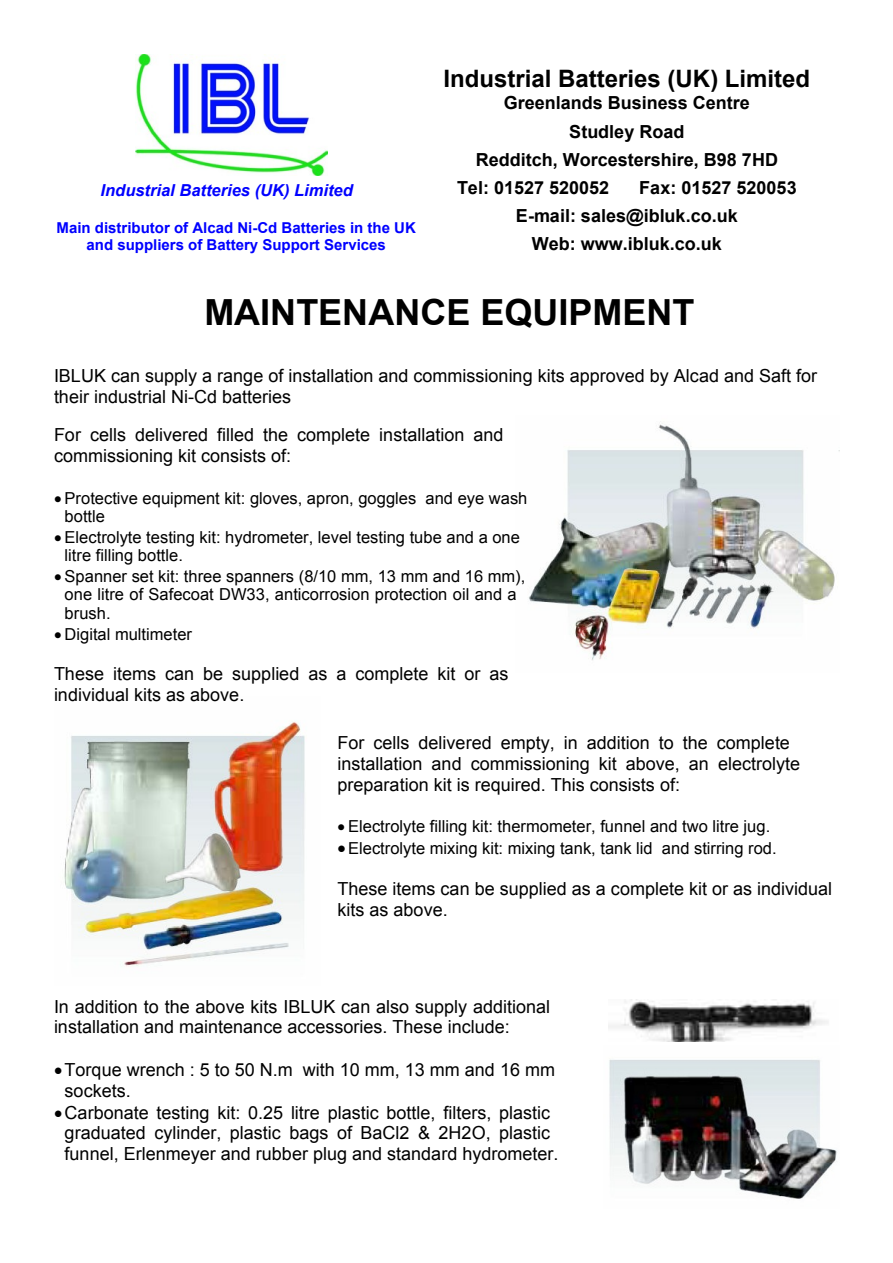
<style>
.page{position:relative;width:893px;height:1263px;background:#fff}
.page>*{position:absolute;margin:0;border:0;box-sizing:border-box;transform-origin:0 0}
.t1{font:700 36px "Arial";color:#000}
.t2{font:700 24px "Arial";color:#000}
.t3{font:18px/20.7px "Arial";color:#000}
.t4{font:700 18px "Arial";color:#000}
.t5{font:16.5px/18.5px "Arial";color:#000}
.t6{font:italic 700 16.5px "Arial";color:#00f}
.t7{font:700 15px/17.2px "Arial";color:#00f;text-align:center}
</style>
<div class="page">
<img style="left:136px;top:54px;width:192px;height:121px">
<img style="left:528px;top:423px;width:311px;height:238px">
<img style="left:64px;top:721px;width:241px;height:246px">
<img style="left:609px;top:1059px;width:228px;height:140px">
<img style="left:608px;top:999px;width:220px;height:42px">
<p class="t6" style="left:101px;top:184px;width:254px">Industrial Batteries (UK) Limited</p>
<p class="t7" style="left:57px;top:221px;width:361px">Main distributor of Alcad Ni-Cd Batteries in the UK and suppliers of Battery Support Services</p>
<h2 class="t2" style="left:443px;top:70px;width:368px">Industrial Batteries (UK) Limited</h2>
<p class="t4" style="left:504px;top:96px;width:248px">Greenlands Business Centre</p>
<p class="t4" style="left:569px;top:124px;width:117px">Studley Road</p>
<p class="t4" style="left:476px;top:153px;width:304px">Redditch, Worcestershire, B98 7HD</p>
<p class="t4" style="left:457px;top:181px;width:154px">Tel: 01527 520052</p>
<p class="t4" style="left:639px;top:181px;width:159px">Fax: 01527 520053</p>
<p class="t4" style="left:516px;top:209px;width:223px">E-mail: sales@ibluk.co.uk</p>
<p class="t4" style="left:532px;top:237px;width:192px">Web: www.ibluk.co.uk</p>
<h1 class="t1" style="left:204px;top:299px;width:492px">MAINTENANCE EQUIPMENT</h1>
<p class="t3" style="left:54px;top:367px;width:765px">IBLUK can supply a range of installation and commissioning kits approved by Alcad and Saft for their industrial Ni-Cd batteries</p>
<p class="t3" style="left:54px;top:426px;width:451px">For cells delivered filled the complete installation and commissioning kit consists of:</p>
<p class="t5" style="left:65px;top:490px;width:464px;text-indent:-11px">• Protective equipment kit: gloves, apron, goggles and eye wash bottle</p>
<p class="t5" style="left:65px;top:529px;width:457px;text-indent:-11px">• Electrolyte testing kit: hydrometer, level testing tube and a one litre filling bottle.</p>
<p class="t5" style="left:65px;top:568px;width:462px;text-indent:-11px">• Spanner set kit: three spanners (8/10 mm, 13 mm and 16 mm), one litre of Safecoat DW33, anticorrosion protection oil and a brush.</p>
<p class="t5" style="left:54px;top:626px;width:140px">• Digital multimeter</p>
<p class="t3" style="left:54px;top:665px;width:456px">These items can be supplied as a complete kit or as individual kits as above.</p>
<p class="t3" style="left:338px;top:734px;width:464px">For cells delivered empty, in addition to the complete installation and commissioning kit above, an electrolyte preparation kit is required. This consists of:</p>
<p class="t5" style="left:338px;top:819px;width:434px">• Electrolyte filling kit: thermometer, funnel and two litre jug.</p>
<p class="t5" style="left:338px;top:840px;width:441px">•Electrolyte mixing kit: mixing tank, tank lid and stirring rod.</p>
<p class="t3" style="left:338px;top:880px;width:496px">These items can be supplied as a complete kit or as individual kits as above.</p>
<p class="t3" style="left:54px;top:998px;width:498px">In addition to the above kits IBLUK can also supply additional installation and maintenance accessories. These include:</p>
<p class="t3" style="left:65px;top:1062px;width:492px;line-height:20.2px;text-indent:-11px">•Torque wrench : 5 to 50 N.m with 10 mm, 13 mm and 16 mm sockets.</p>
<p class="t3" style="left:54px;top:1104px;width:506px;text-align:center">•Carbonate testing kit: 0.25 litre plastic bottle, filters, plastic graduated cylinder, plastic bags of BaCl2 &amp; 2H2O, plastic funnel, Erlenmeyer and rubber plug and standard hydrometer.</p>
</div>
